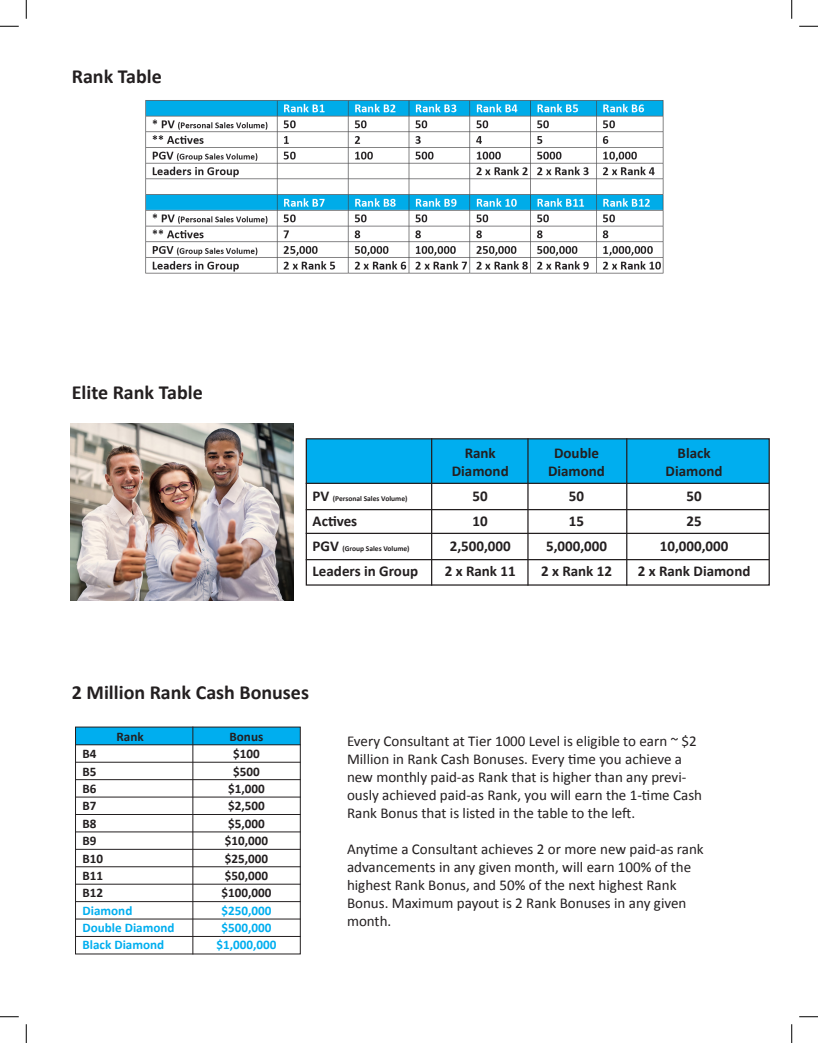
<style>
.page{position:relative;width:818px;height:1043px;background:#fff}
.page>*{position:absolute;margin:0;border:0;box-sizing:border-box;transform-origin:0 0}
.t1{font:700 20px "Calibri";color:#231f20}
.t2{font:15px/18px "Calibri";color:#231f20}
.t3{font:700 15px "Calibri";color:#231f20}
.t4{font:700 13.12px "Calibri";color:#231f20}
.t5{font:700 13.12px "Calibri";color:#00aeef}
.t6{font:700 7.5px "Calibri";color:#231f20}
.s1{font-size:15px}
</style>
<div class="page">
<div style="left:75px;top:727px;width:225px;height:17px;background:#00aeef"></div>
<img style="left:71px;top:424px;width:223px;height:177px">
<div style="left:306px;top:439px;width:463px;height:43px;background:#00aeef"></div>
<div style="left:306px;top:438px;width:463px;height:147px;border:1px solid #231f20"></div>
<hr style="left:306px;top:559px;width:463px;height:1px;background:#231f20">
<hr style="left:306px;top:482px;width:463px;height:2px;background:#231f20">
<hr style="left:306px;top:532px;width:463px;height:2px;background:#231f20">
<hr style="left:306px;top:509px;width:463px;height:1px;background:#231f20">
<hr style="left:431px;top:438px;width:1px;height:147px;background:#231f20">
<hr style="left:527px;top:438px;width:1px;height:147px;background:#231f20">
<hr style="left:626px;top:438px;width:1px;height:147px;background:#231f20">
<img style="left:145px;top:100px;width:519px;height:174px">
<div style="left:75px;top:726px;width:226px;height:228px;border:1px solid #231f20"></div>
<hr style="left:192px;top:726px;width:1px;height:228px;background:#231f20">
<hr style="left:75px;top:744px;width:226px;height:1px;background:#231f20">
<hr style="left:75px;top:761px;width:226px;height:1px;background:#231f20">
<hr style="left:75px;top:779px;width:226px;height:1px;background:#231f20">
<hr style="left:75px;top:796px;width:226px;height:1px;background:#231f20">
<hr style="left:75px;top:814px;width:226px;height:1px;background:#231f20">
<hr style="left:75px;top:831px;width:226px;height:1px;background:#231f20">
<hr style="left:75px;top:848px;width:226px;height:1px;background:#231f20">
<hr style="left:75px;top:866px;width:226px;height:1px;background:#231f20">
<hr style="left:75px;top:883px;width:226px;height:1px;background:#231f20">
<hr style="left:75px;top:901px;width:226px;height:1px;background:#231f20">
<hr style="left:75px;top:918px;width:226px;height:1px;background:#231f20">
<hr style="left:75px;top:936px;width:226px;height:1px;background:#231f20">
<svg style="left:0;top:25px;width:19px;height:2px"></svg>
<svg style="left:799px;top:25px;width:19px;height:2px"></svg>
<svg style="left:0;top:1016px;width:19px;height:1px"></svg>
<svg style="left:799px;top:1016px;width:19px;height:1px"></svg>
<svg style="left:25px;top:0;width:2px;height:19px"></svg>
<svg style="left:25px;top:1024px;width:2px;height:18px"></svg>
<svg style="left:791px;top:0;width:1px;height:19px"></svg>
<svg style="left:791px;top:1024px;width:1px;height:18px"></svg>
<p class="t1" style="left:72px;top:64px;width:91px">Rank Table</p>
<p class="t1" style="left:72px;top:379px;width:132px">Elite Rank Table</p>
<p class="t3" style="left:464px;top:443px;width:33px">Rank</p>
<p class="t3" style="left:554px;top:443px;width:46px">Double</p>
<p class="t3" style="left:677px;top:443px;width:34px">Black</p>
<p class="t3" style="left:452px;top:461px;width:58px">Diamond</p>
<p class="t3" style="left:548px;top:461px;width:58px">Diamond</p>
<p class="t3" style="left:665px;top:461px;width:58px">Diamond</p>
<p class="t6" style="left:312px;top:493px;width:96px"><span class="s1">PV</span> (Personal Sales Volume)</p>
<p class="t3" style="left:472px;top:486px;width:17px">50</p>
<p class="t3" style="left:569px;top:486px;width:17px">50</p>
<p class="t3" style="left:686px;top:486px;width:17px">50</p>
<p class="t3" style="left:312px;top:511px;width:46px">Actives</p>
<p class="t3" style="left:472px;top:511px;width:17px">10</p>
<p class="t3" style="left:569px;top:511px;width:17px">15</p>
<p class="t3" style="left:686px;top:511px;width:17px">25</p>
<p class="t6" style="left:312px;top:543px;width:98px"><span class="s1">PGV</span> (Group Sales Volume)</p>
<p class="t3" style="left:449px;top:536px;width:62px">2,500,000</p>
<p class="t3" style="left:546px;top:536px;width:62px">5,000,000</p>
<p class="t3" style="left:659px;top:536px;width:70px">10,000,000</p>
<p class="t3" style="left:312px;top:561px;width:107px">Leaders in Group</p>
<p class="t3" style="left:444px;top:561px;width:72px">2 x Rank 11</p>
<p class="t3" style="left:541px;top:561px;width:72px">2 x Rank 12</p>
<p class="t3" style="left:637px;top:561px;width:114px">2 x Rank Diamond</p>
<p class="t1" style="left:72px;top:679px;width:239px">2 Million Rank Cash Bonuses</p>
<p class="t4" style="left:116px;top:728px;width:29px">Rank</p>
<p class="t4" style="left:229px;top:728px;width:35px">Bonus</p>
<p class="t4" style="left:82px;top:745px;width:16px">B4</p>
<p class="t4" style="left:233px;top:745px;width:28px">$100</p>
<p class="t4" style="left:82px;top:762px;width:16px">B5</p>
<p class="t4" style="left:233px;top:762px;width:28px">$500</p>
<p class="t4" style="left:82px;top:780px;width:16px">B6</p>
<p class="t4" style="left:228px;top:780px;width:38px">$1,000</p>
<p class="t4" style="left:82px;top:797px;width:16px">B7</p>
<p class="t4" style="left:228px;top:797px;width:38px">$2,500</p>
<p class="t4" style="left:82px;top:815px;width:16px">B8</p>
<p class="t4" style="left:228px;top:815px;width:38px">$5,000</p>
<p class="t4" style="left:82px;top:832px;width:16px">B9</p>
<p class="t4" style="left:225px;top:832px;width:45px">$10,000</p>
<p class="t4" style="left:82px;top:849px;width:22px">B10</p>
<p class="t4" style="left:225px;top:849px;width:45px">$25,000</p>
<p class="t4" style="left:82px;top:867px;width:22px">B11</p>
<p class="t4" style="left:225px;top:867px;width:45px">$50,000</p>
<p class="t4" style="left:82px;top:884px;width:22px">B12</p>
<p class="t4" style="left:221px;top:884px;width:51px">$100,000</p>
<p class="t5" style="left:82px;top:901px;width:51px">Diamond</p>
<p class="t5" style="left:221px;top:901px;width:51px">$250,000</p>
<p class="t5" style="left:82px;top:919px;width:94px">Double Diamond</p>
<p class="t5" style="left:221px;top:919px;width:51px">$500,000</p>
<p class="t5" style="left:82px;top:936px;width:83px">Black Diamond</p>
<p class="t5" style="left:216px;top:936px;width:62px">$1,000,000</p>
<p class="t2" style="left:347px;top:732px;width:356px">Every Consultant at Tier 1000 Level is eligible to earn ~ $2<br>Million in Rank Cash Bonuses. Every time you achieve a new monthly paid-as Rank that is higher than any previ&shy;ously achieved paid-as Rank, you will earn the 1-time Cash Rank Bonus that is listed in the table to the left.</p>
<p class="t2" style="left:347px;top:840px;width:358px">Anytime a Consultant achieves 2 or more new paid-as rank advancements in any given month, will earn 100% of the highest Rank Bonus, and 50% of the next highest Rank Bonus. Maximum payout is 2 Rank Bonuses in any given month.</p>
</div>
